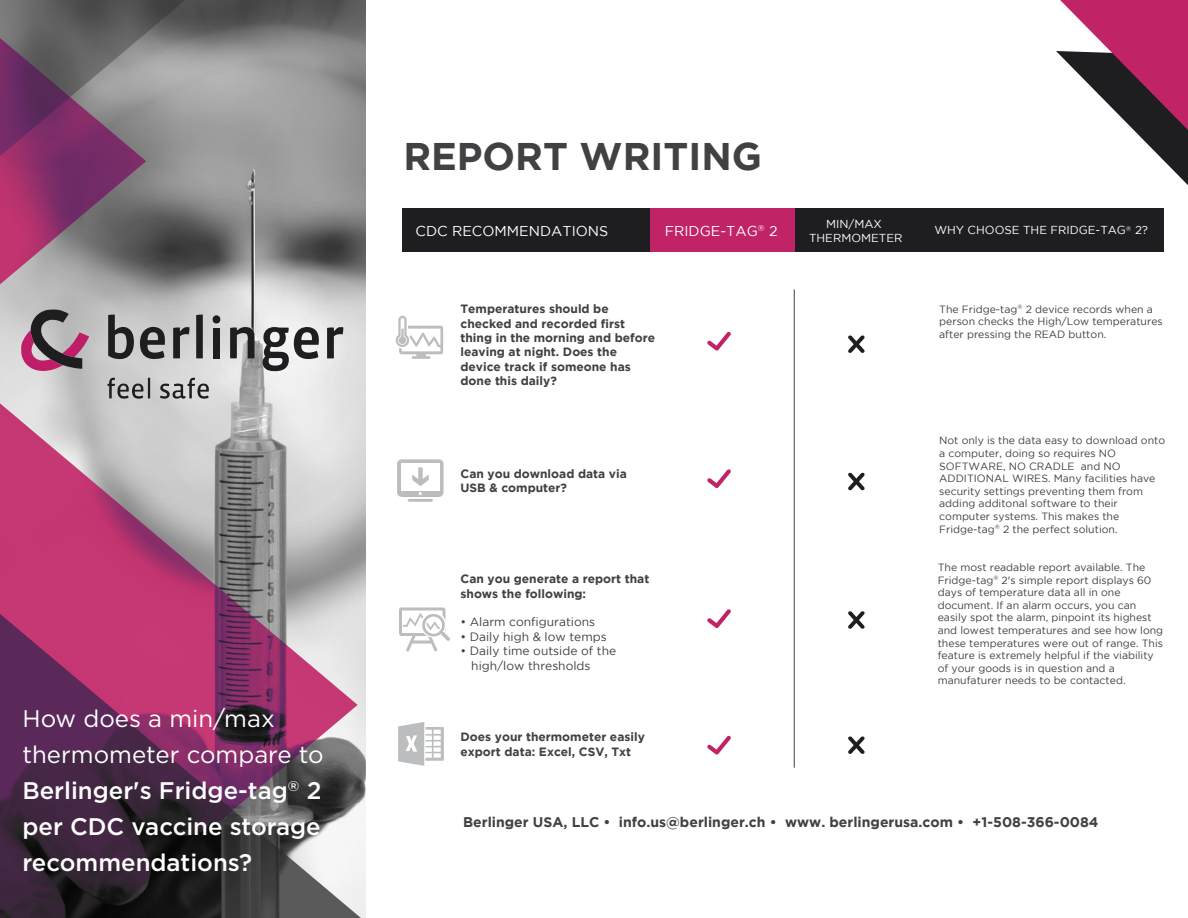
<style>
.page{position:relative;width:1188px;height:918px;background:#fff}
.page>*{position:absolute;margin:0;border:0;box-sizing:border-box;transform-origin:0 0}
.t1{font:700 38.4px "Gotham";color:#414042}
.t2{font:500 24px/36px "Gotham";color:#fff}
.t3{font:14.25px "Gotham";color:#fff}
.t4{font:700 13.95px "Gotham";color:#414042}
.t5{font:700 12px/14.4px "Gotham";color:#414042}
.t6{font:12px/14.4px "Gotham";color:#414042}
.t7{font:11.55px/13.8px "Gotham";color:#fff;text-align:center}
.t8{font:10.5px/12.6px "Gotham";color:#414042}
.s1{font-weight:400}
</style>
<div class="page">
<div style="left:402px;top:208px;width:762px;height:44px;background:#1e1d20"></div>
<div style="left:650px;top:208px;width:145px;height:44px;background:#c12466"></div>
<svg style="left:146px;top:0;width:220px;height:918px;background:#909090"></svg>
<svg style="left:0;top:307px;width:358px;height:611px;background:#8b647a"></svg>
<svg style="left:0;top:0;width:146px;height:560px;background:#9d6e87"></svg>
<svg style="left:108px;top:315px;width:26px;height:44px"></svg>
<svg style="left:140px;top:325px;width:25px;height:34px"></svg>
<svg style="left:262px;top:327px;width:57px;height:44px"></svg>
<svg style="left:230px;top:327px;width:25px;height:31px"></svg>
<svg style="left:196px;top:315px;width:7px;height:43px"></svg>
<svg style="left:21px;top:309px;width:68px;height:62px;background:#987787"></svg>
<svg style="left:173px;top:326px;width:17px;height:32px"></svg>
<svg style="left:327px;top:327px;width:16px;height:31px"></svg>
<div style="left:213px;top:328px;width:7px;height:30px;background:#1e1d20"></div>
<svg style="left:160px;top:377px;width:49px;height:22px"></svg>
<div style="left:213px;top:315px;width:7px;height:9px;background:#1e1d20;border-radius:50%"></div>
<svg style="left:107px;top:378px;width:43px;height:21px"></svg>
<svg style="left:707px;top:332px;width:24px;height:19px"></svg>
<svg style="left:707px;top:469px;width:24px;height:19px"></svg>
<svg style="left:707px;top:609px;width:24px;height:19px"></svg>
<svg style="left:707px;top:736px;width:24px;height:19px"></svg>
<svg style="left:848px;top:335px;width:17px;height:18px"></svg>
<svg style="left:848px;top:473px;width:17px;height:17px"></svg>
<svg style="left:848px;top:611px;width:17px;height:18px"></svg>
<svg style="left:848px;top:736px;width:17px;height:18px"></svg>
<hr style="left:794px;top:289px;width:1px;height:479px;background:#414042">
<svg style="left:1056px;top:0;width:132px;height:185px"></svg>
<svg style="left:397px;top:459px;width:47px;height:38px"></svg>
<hr style="left:408px;top:499px;width:25px;height:3px;background:#bbbdbf">
<svg style="left:397px;top:460px;width:46px;height:37px"></svg>
<svg style="left:399px;top:608px;width:51px;height:44px"></svg>
<svg style="left:395px;top:315px;width:48px;height:44px"></svg>
<svg style="left:398px;top:722px;width:46px;height:44px"></svg>
<h2 class="t2" style="left:22px;top:700px;width:303px"><span class="s1">How does a min/max thermometer compare to<br></span>Berlinger's Fridge-tag<sup>®</sup> 2 per CDC vaccine storage recommendations?</h2>
<h1 class="t1" style="left:403px;top:134px;width:360px">REPORT WRITING</h1>
<p class="t7" style="left:809px;top:217px;width:95px">MIN/MAX<br>THERMOMETER</p>
<h3 class="t3" style="left:416px;top:223px;width:194px">CDC RECOMMENDATIONS</h3>
<h3 class="t3" style="left:665px;top:223px;width:114px">FRIDGE-TAG<sup>®</sup> 2</h3>
<p class="t7" style="left:934px;top:223px;width:215px">WHY CHOOSE THE FRIDGE-TAG<sup>®</sup> 2?</p>
<p class="t5" style="left:460px;top:302px;width:196px">Temperatures should be checked and recorded first thing in the morning and before leaving at night. Does the device track if someone has done this daily?</p>
<p class="t8" style="left:939px;top:302px;width:225px">The Fridge-tag<sup>®</sup> 2 device records when a person checks the High/Low temperatures after pressing the READ button.</p>
<p class="t5" style="left:460px;top:466px;width:168px">Can you download data via<br>USB &amp; computer?</p>
<p class="t5" style="left:460px;top:571px;width:190px">Can you generate a report that shows the following:</p>
<p class="t6" style="left:460px;top:615px;width:136px">• Alarm configurations</p>
<p class="t6" style="left:460px;top:629px;width:148px">• Daily high &amp; low temps</p>
<p class="t6" style="left:471px;top:643px;width:146px;text-indent:-11px">• Daily time outside of the high/low thresholds</p>
<p class="t5" style="left:460px;top:730px;width:186px">Does your thermometer easily export data: Excel, CSV, Txt</p>
<p class="t8" style="left:939px;top:434px;width:227px">Not only is the data easy to download onto a computer, doing so requires NO SOFTWARE, NO CRADLE and NO ADDITIONAL WIRES. Many facilities have security settings preventing them from adding additonal software to their computer systems. This makes the Fridge-tag<sup>®</sup> 2 the perfect solution.</p>
<p class="t8" style="left:938px;top:561px;width:227px">The most readable report available. The Fridge-tag<sup>®</sup> 2's simple report displays 60 days of temperature data all in one document. If an alarm occurs, you can easily spot the alarm, pinpoint its highest and lowest temperatures and see how long these temperatures were out of range. This feature is extremely helpful if the viability of your goods is in question and a manufaturer needs to be contacted.</p>
<h3 class="t4" style="left:463px;top:814px;width:637px">Berlinger USA, LLC • info.us@berlinger.ch • www. berlingerusa.com • +1-508-366-0084</h3>
</div>
